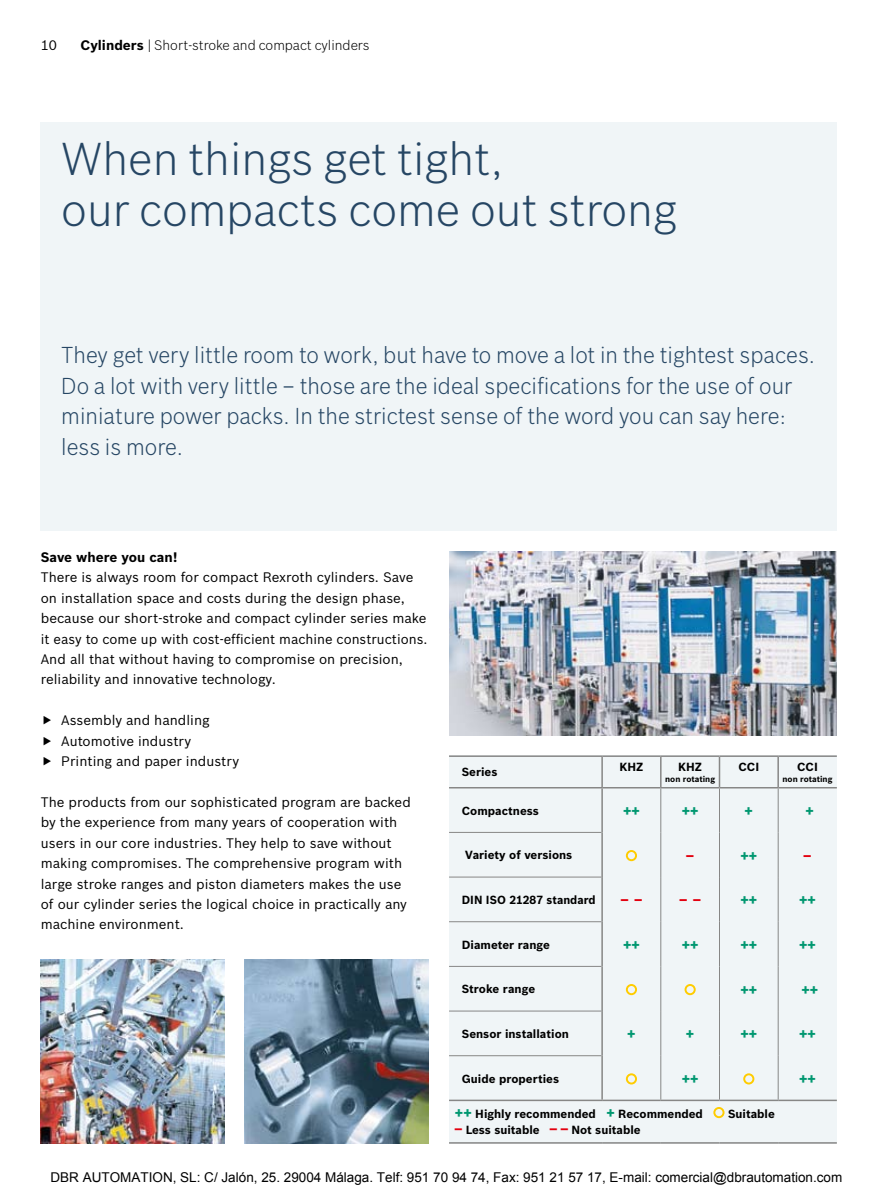
<style>
.page{position:relative;width:893px;height:1191px;background:#fff}
.page>*{position:absolute;margin:0;border:0;box-sizing:border-box;transform-origin:0 0}
.t1{font:300 45px/51px "Bosch Sans";color:#264664}
.t2{font:300 22.5px/30.6px "Bosch Sans";color:#264664}
.t3{font:700 15px "Bosch Sans";color:#009770}
.t4{font:700 15px "Bosch Sans";color:#e3000f}
.t5{font:13.5px/20.4px "Bosch Sans";color:#000}
.t6{font:13.5px "Arial";color:#000}
.t7{font:300 13.5px "Bosch Sans";color:#000}
.t8{font:700 13.5px "Bosch Sans";color:#000}
.t9{font:700 11.55px "Bosch Sans";color:#000}
.t10{font:700 8.25px "Bosch Sans";color:#000}
.s1{font-weight:700}
.s2{font-size:15px;color:#009770}
</style>
<div class="page">
<div style="left:41px;top:122px;width:796px;height:205px;background:#f0f5f7"></div>
<div style="left:41px;top:327px;width:796px;height:204px;background:#f0f5f7"></div>
<div style="left:449px;top:755px;width:388px;height:388px;background:#f0f5f7"></div>
<hr style="left:449px;top:755px;width:153px;height:2px;background:#878786">
<hr style="left:660px;top:788px;width:1px;height:44px;background:#878786">
<hr style="left:778px;top:788px;width:1px;height:44px;background:#878786">
<hr style="left:778px;top:832px;width:1px;height:45px;background:#878786">
<hr style="left:449px;top:876px;width:152px;height:1px;background:#878786">
<hr style="left:660px;top:877px;width:1px;height:44px;background:#878786">
<hr style="left:778px;top:877px;width:1px;height:44px;background:#878786">
<hr style="left:449px;top:921px;width:152px;height:1px;background:#878786">
<hr style="left:660px;top:921px;width:1px;height:45px;background:#878786">
<hr style="left:778px;top:921px;width:1px;height:45px;background:#878786">
<hr style="left:449px;top:966px;width:152px;height:1px;background:#878786">
<hr style="left:778px;top:966px;width:1px;height:45px;background:#878786">
<hr style="left:449px;top:1010px;width:152px;height:1px;background:#878786">
<hr style="left:660px;top:1011px;width:1px;height:44px;background:#878786">
<hr style="left:778px;top:1011px;width:1px;height:44px;background:#878786">
<hr style="left:449px;top:1055px;width:152px;height:1px;background:#878786">
<hr style="left:449px;top:787px;width:153px;height:1px;background:#878786">
<hr style="left:449px;top:1099px;width:153px;height:2px;background:#878786">
<hr style="left:661px;top:1099px;width:58px;height:2px;background:#878786">
<hr style="left:778px;top:1099px;width:59px;height:2px;background:#878786">
<hr style="left:449px;top:1142px;width:153px;height:1px;background:#878786">
<hr style="left:602px;top:1142px;width:59px;height:1px;background:#878786">
<hr style="left:661px;top:1142px;width:58px;height:1px;background:#878786">
<hr style="left:719px;top:1142px;width:59px;height:1px;background:#878786">
<hr style="left:778px;top:1142px;width:59px;height:1px;background:#878786">
<hr style="left:602px;top:755px;width:59px;height:2px;background:#878786">
<hr style="left:601px;top:757px;width:2px;height:30px;background:#878786">
<hr style="left:661px;top:755px;width:58px;height:2px;background:#878786">
<hr style="left:660px;top:757px;width:2px;height:30px;background:#878786">
<hr style="left:778px;top:755px;width:59px;height:2px;background:#878786">
<hr style="left:602px;top:787px;width:59px;height:1px;background:#878786">
<hr style="left:661px;top:787px;width:58px;height:1px;background:#878786">
<hr style="left:778px;top:787px;width:59px;height:1px;background:#878786">
<hr style="left:449px;top:832px;width:152px;height:1px;background:#878786">
<hr style="left:719px;top:788px;width:1px;height:44px;background:#878786">
<hr style="left:719px;top:832px;width:1px;height:45px;background:#878786">
<hr style="left:719px;top:877px;width:1px;height:44px;background:#878786">
<hr style="left:719px;top:921px;width:1px;height:45px;background:#878786">
<hr style="left:719px;top:966px;width:1px;height:45px;background:#878786">
<hr style="left:719px;top:1011px;width:1px;height:44px;background:#878786">
<hr style="left:778px;top:1055px;width:1px;height:44px;background:#878786">
<hr style="left:719px;top:787px;width:59px;height:1px;background:#878786">
<hr style="left:601px;top:788px;width:2px;height:44px;background:#878786">
<hr style="left:601px;top:877px;width:2px;height:44px;background:#878786">
<hr style="left:601px;top:921px;width:2px;height:45px;background:#878786">
<hr style="left:601px;top:1011px;width:2px;height:44px;background:#878786">
<hr style="left:719px;top:755px;width:59px;height:2px;background:#878786">
<hr style="left:719px;top:757px;width:1px;height:30px;background:#878786">
<hr style="left:777px;top:757px;width:2px;height:30px;background:#878786">
<hr style="left:601px;top:832px;width:2px;height:45px;background:#878786">
<hr style="left:601px;top:966px;width:2px;height:45px;background:#878786">
<hr style="left:660px;top:832px;width:1px;height:45px;background:#878786">
<hr style="left:660px;top:966px;width:1px;height:45px;background:#878786">
<hr style="left:660px;top:1055px;width:1px;height:44px;background:#878786">
<hr style="left:719px;top:1055px;width:1px;height:44px;background:#878786">
<hr style="left:601px;top:1055px;width:2px;height:44px;background:#878786">
<hr style="left:602px;top:1099px;width:59px;height:2px;background:#878786">
<hr style="left:719px;top:1099px;width:59px;height:2px;background:#878786">
<div style="left:626px;top:850px;width:11px;height:11px;border:2px solid #fc0;border-radius:50%"></div>
<div style="left:626px;top:984px;width:11px;height:11px;border:2px solid #fc0;border-radius:50%"></div>
<div style="left:684px;top:984px;width:12px;height:11px;border:2px solid #fc0;border-radius:50%"></div>
<div style="left:626px;top:1073px;width:11px;height:11px;border:2px solid #fc0;border-radius:50%"></div>
<div style="left:743px;top:1073px;width:11px;height:11px;border:2px solid #fc0;border-radius:50%"></div>
<div style="left:713px;top:1107px;width:11px;height:11px;border:2px solid #fc0;border-radius:50%"></div>
<img style="left:41px;top:959px;width:184px;height:184px">
<img style="left:245px;top:959px;width:184px;height:184px">
<img style="left:449px;top:551px;width:388px;height:184px">
<p class="t5" style="left:41px;top:35px;width:18px">10</p>
<p class="t7" style="left:81px;top:37px;width:291px"><span class="s1">Cylinders</span> | Short-stroke and compact cylinders</p>
<h1 class="t1" style="left:61px;top:133px;width:617px">When things get tight,<br>our compacts come out strong</h1>
<p class="t2" style="left:61px;top:339px;width:755px">They get very little room to work, but have to move a lot in the tightest spaces.<br>Do a lot with very little – those are the ideal specifications for the use of our miniature power packs. In the strictest sense of the word you can say here: less is more.</p>
<p class="t8" style="left:41px;top:548px;width:138px">Save where you can!</p>
<p class="t5" style="left:41px;top:567px;width:388px">There is always room for compact Rexroth cylinders. Save on installation space and costs during the design phase, because our short-stroke and compact cylinder series make it easy to come up with cost-efficient machine constructions.<br>And all that without having to compromise on precision, reliability and innovative technology.</p>
<p class="t5" style="left:61px;top:710px;width:179px">Assembly and handling<br>Automotive industry<br>Printing and paper industry</p>
<p class="t5" style="left:41px;top:791px;width:372px">The products from our sophisticated program are backed by the experience from many years of cooperation with users in our core industries. They help to save without making compromises. The comprehensive program with large stroke ranges and piston diameters makes the use of our cylinder series the logical choice in practically any machine environment.</p>
<p class="t9" style="left:462px;top:765px;width:37px">Series</p>
<p class="t9" style="left:619px;top:760px;width:26px">KHZ</p>
<p class="t9" style="left:678px;top:760px;width:26px">KHZ</p>
<p class="t10" style="left:665px;top:773px;width:51px">non rotating</p>
<p class="t9" style="left:738px;top:760px;width:22px">CCI</p>
<p class="t9" style="left:797px;top:760px;width:22px">CCI</p>
<p class="t10" style="left:782px;top:773px;width:51px">non rotating</p>
<p class="t9" style="left:462px;top:803px;width:79px">Compactness</p>
<p class="t3" style="left:623px;top:801px;width:18px">++</p>
<p class="t3" style="left:682px;top:801px;width:18px">++</p>
<p class="t3" style="left:745px;top:801px;width:10px">+</p>
<p class="t3" style="left:805px;top:801px;width:10px">+</p>
<p class="t9" style="left:465px;top:848px;width:109px">Variety of versions</p>
<p class="t4" style="left:686px;top:846px;width:11px">–</p>
<p class="t3" style="left:740px;top:846px;width:18px">++</p>
<p class="t4" style="left:803px;top:846px;width:11px">–</p>
<p class="t9" style="left:462px;top:892px;width:135px">DIN ISO 21287 standard</p>
<p class="t4" style="left:620px;top:890px;width:24px">– –</p>
<p class="t4" style="left:679px;top:890px;width:24px">– –</p>
<p class="t3" style="left:740px;top:890px;width:18px">++</p>
<p class="t3" style="left:799px;top:890px;width:18px">++</p>
<p class="t9" style="left:462px;top:937px;width:90px">Diameter range</p>
<p class="t3" style="left:623px;top:935px;width:18px">++</p>
<p class="t3" style="left:682px;top:935px;width:18px">++</p>
<p class="t3" style="left:740px;top:935px;width:18px">++</p>
<p class="t3" style="left:799px;top:935px;width:18px">++</p>
<p class="t9" style="left:462px;top:982px;width:75px">Stroke range</p>
<p class="t3" style="left:740px;top:979px;width:18px">++</p>
<p class="t3" style="left:801px;top:979px;width:18px">++</p>
<p class="t9" style="left:462px;top:1026px;width:109px">Sensor installation</p>
<p class="t3" style="left:627px;top:1024px;width:10px">+</p>
<p class="t3" style="left:686px;top:1024px;width:10px">+</p>
<p class="t3" style="left:740px;top:1024px;width:18px">++</p>
<p class="t3" style="left:799px;top:1024px;width:18px">++</p>
<p class="t9" style="left:462px;top:1071px;width:99px">Guide properties</p>
<p class="t3" style="left:682px;top:1069px;width:18px">++</p>
<p class="t3" style="left:799px;top:1069px;width:18px">++</p>
<p class="t9" style="left:455px;top:1106px;width:249px"><span class="s2">++</span> Highly recommended <span class="s2">+</span> Recommended</p>
<p class="t9" style="left:728px;top:1106px;width:48px">Suitable</p>
<p class="t4" style="left:455px;top:1112px;width:8px">_</p>
<p class="t9" style="left:466px;top:1123px;width:76px">Less suitable</p>
<p class="t4" style="left:550px;top:1112px;width:19px">_ _</p>
<p class="t9" style="left:571px;top:1123px;width:71px">Not suitable</p>
<p class="t6" style="left:51px;top:1168px;width:793px">DBR AUTOMATION, SL: C/ Jalón, 25. 29004 Málaga. Telf: 951 70 94 74, Fax: 951 21 57 17, E-mail: comercial@dbrautomation.com</p>
</div>
